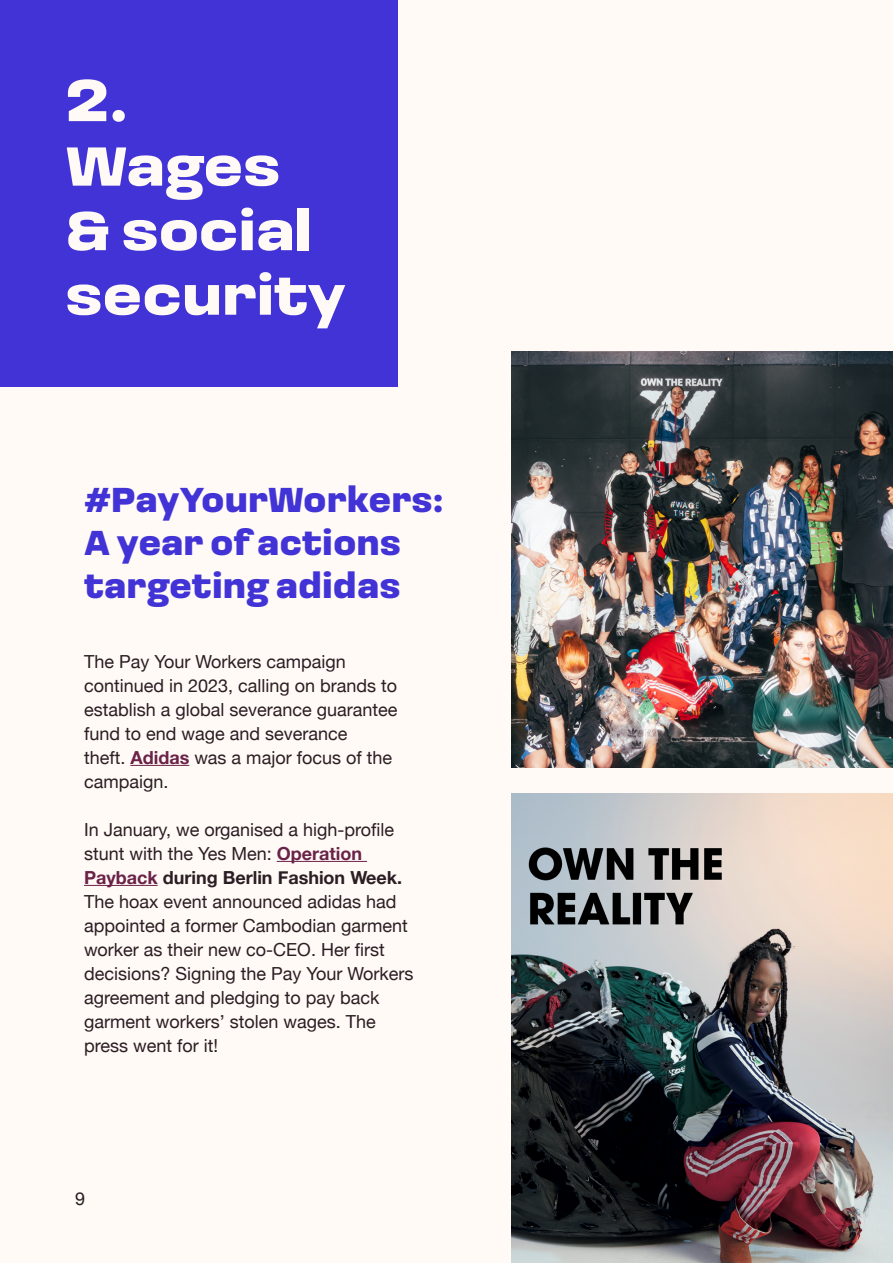
<style>
.page{position:relative;width:893px;height:1263px;background:#fffaf5}
.page>*{position:absolute;margin:0;border:0;box-sizing:border-box;transform-origin:0 0}
.t1{font:900 61.5px "Loos Wide";color:#fffaf5}
.t2{font:900 57px/64.5px "Loos Wide";color:#fffaf5}
.t3{font:900 36px/43.2px "Loos Normal";color:#4133d6}
.t4{font:18px/24px "Helvetica Neue";color:#2b1d24}
.s1{font-weight:700;color:#6b2248}
.s2{font-weight:700}
</style>
<div class="page">
<div style="left:0;top:0;width:398px;height:387px;background:#4133d6"></div>
<hr style="left:130px;top:765px;width:59px;height:1px;background:#6b2248">
<hr style="left:277px;top:861px;width:90px;height:1px;background:#6b2248">
<hr style="left:84px;top:885px;width:74px;height:1px;background:#6b2248">
<img style="left:511px;top:351px;width:382px;height:417px">
<img style="left:511px;top:793px;width:382px;height:470px">
<h1 class="t1" style="left:65px;top:55px;width:64px">2.</h1>
<h2 class="t2" style="left:65px;top:130px;width:282px">Wages<br>&amp; social security</h2>
<h3 class="t3" style="left:84px;top:475px;width:361px">#PayYourWorkers:<br>A year of actions targeting adidas</h3>
<p class="t4" style="left:84px;top:650px;width:315px">The Pay Your Workers campaign continued in 2023, calling on brands to establish a global severance guarantee fund to end wage and severance<br>theft. <span class="s1">Adidas</span> was a major focus of the campaign.</p>
<p class="t4" style="left:84px;top:818px;width:331px">In January, we organised a high-profile stunt with the Yes Men: <span class="s1">Operation Payback</span> <span class="s2">during Berlin Fashion Week.<br></span>The hoax event announced adidas had appointed a former Cambodian garment worker as their new co-CEO. Her first decisions? Signing the Pay Your Workers agreement and pledging to pay back garment workers’ stolen wages. The press went for it!</p>
<p class="t4" style="left:75px;top:1188px;width:12px">9</p>
</div>
